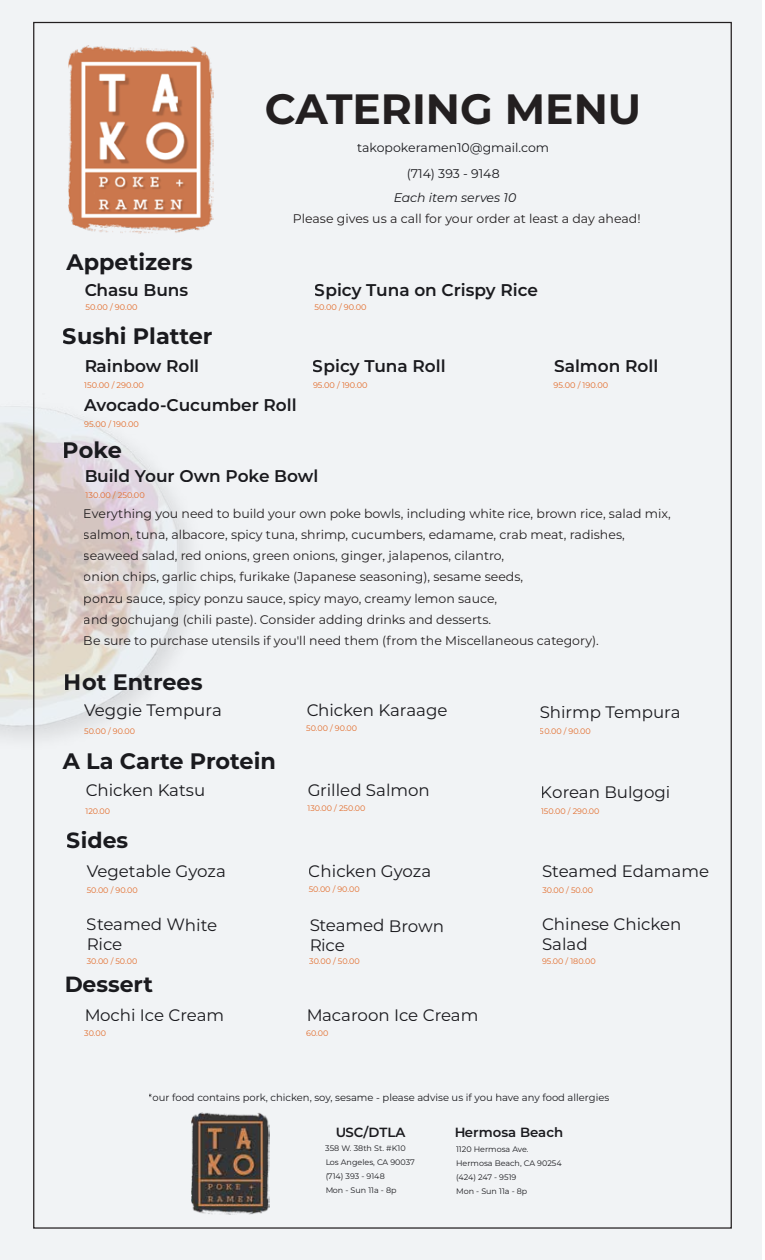
<style>
.page{position:relative;width:765px;height:1260px;background:#fff}
.page>*{position:absolute;margin:0;border:0;box-sizing:border-box;transform-origin:0 0}
.t1{font:700 42.38px "Montserrat";color:#231f20}
.t2{font:700 22.38px "Montserrat";color:#1a1a1e}
.t3{font:700 22px "Montserrat";color:#1a1a1e}
.t4{font:600 17px "Montserrat";color:#1a1a1e}
.t5{font:16.62px/20.2px "Montserrat";color:#1a1a1e}
.t6{font:600 13.38px "Montserrat";color:#1a1a1e}
.t7{font:12.5px/21.2px "Montserrat";color:#231f20}
.t8{font:12.5px/26.2px "Montserrat";color:#1a1a1e;text-align:center}
.t9{font:italic 12.5px "Montserrat";color:#1a1a1e}
.t10{font:10px "Montserrat";color:#1a1a1e}
.t11{font:8.12px "Montserrat";color:#e26b29}
.t12{font:8px "Montserrat";color:#e26b29}
.t13{font:8px/14px "Montserrat";color:#1a1a1e}
</style>
<div class="page">
<div style="left:0;top:0;width:761px;height:1260px;background:#f1f3f5"></div>
<img style="left:0;top:406px;width:189px;height:331px">
<img style="left:69px;top:45px;width:145px;height:189px">
<img style="left:191px;top:1113px;width:79px;height:102px">
<h1 class="t1" style="left:265px;top:78px;width:378px">CATERING MENU</h1>
<p class="t8" style="left:357px;top:134px;width:193px">takopokeramen10@gmail.com (714) 393 - 9148</p>
<p class="t9" style="left:394px;top:189px;width:124px">Each item serves 10</p>
<p class="t7" style="left:293px;top:208px;width:349px">Please gives us a call for your order at least a day ahead!</p>
<h2 class="t2" style="left:67px;top:246px;width:128px">Appetizers</h2>
<p class="t11" style="left:86px;top:302px;width:54px">50.00 / 90.00</p>
<h3 class="t4" style="left:84px;top:278px;width:106px">Chasu Buns</h3>
<h3 class="t4" style="left:315px;top:278px;width:225px">Spicy Tuna on Crispy Rice</h3>
<p class="t11" style="left:315px;top:302px;width:54px">50.00 / 90.00</p>
<h2 class="t2" style="left:63px;top:320px;width:151px">Sushi Platter</h2>
<h3 class="t4" style="left:84px;top:354px;width:116px">Rainbow Roll</h3>
<h3 class="t4" style="left:313px;top:354px;width:134px">Spicy Tuna Roll</h3>
<h3 class="t4" style="left:554px;top:354px;width:106px">Salmon Roll</h3>
<p class="t11" style="left:84px;top:379px;width:61px">150.00 / 290.00</p>
<p class="t11" style="left:84px;top:418px;width:56px">95.00 / 190.00</p>
<h3 class="t4" style="left:84px;top:393px;width:214px">Avocado-Cucumber Roll</h3>
<h2 class="t2" style="left:63px;top:434px;width:61px">Poke</h2>
<p class="t11" style="left:313px;top:379px;width:56px">95.00 / 190.00</p>
<p class="t11" style="left:554px;top:379px;width:56px">95.00 / 190.00</p>
<h3 class="t4" style="left:84px;top:464px;width:236px">Build Your Own Poke Bowl</h3>
<p class="t7" style="left:84px;top:502px;width:589px">Everything you need to build your own poke bowls, including white rice, brown rice, salad mix, salmon, tuna, albacore, spicy tuna, shrimp, cucumbers, edamame, crab meat, radishes, seaweed salad, red onions, green onions, ginger, jalapenos, cilantro,<br>onion chips, garlic chips, furikake (Japanese seasoning), sesame seeds,<br>ponzu sauce, spicy ponzu sauce, spicy mayo, creamy lemon sauce,<br>and gochujang (chili paste). Consider adding drinks and desserts.<br>Be sure to purchase utensils if you'll need them (from the Miscellaneous category).</p>
<h2 class="t2" style="left:64px;top:666px;width:140px">Hot Entrees</h2>
<p class="t12" style="left:306px;top:723px;width:53px">50.00 / 90.00</p>
<p class="t11" style="left:86px;top:489px;width:61px">130.00 / 250.00</p>
<h3 class="t5" style="left:306px;top:699px;width:143px">Chicken Karaage</h3>
<h3 class="t5" style="left:84px;top:699px;width:139px">Veggie Tempura</h3>
<h3 class="t5" style="left:540px;top:702px;width:142px">Shirmp Tempura</h3>
<p class="t12" style="left:84px;top:726px;width:53px">50.00 / 90.00</p>
<p class="t12" style="left:540px;top:726px;width:53px">50.00 / 90.00</p>
<h2 class="t2" style="left:63px;top:745px;width:215px">A La Carte Protein</h2>
<h3 class="t5" style="left:85px;top:779px;width:121px">Chicken Katsu</h3>
<h3 class="t5" style="left:307px;top:779px;width:124px">Grilled Salmon</h3>
<h3 class="t5" style="left:541px;top:782px;width:131px">Korean Bulgogi</h3>
<p class="t12" style="left:85px;top:806px;width:26px">120.00</p>
<p class="t12" style="left:307px;top:803px;width:60px">130.00 / 250.00</p>
<p class="t12" style="left:541px;top:806px;width:60px">150.00 / 290.00</p>
<h3 class="t3" style="left:67px;top:825px;width:63px">Sides</h3>
<h3 class="t5" style="left:87px;top:861px;width:141px">Vegetable Gyoza</h3>
<h3 class="t5" style="left:309px;top:860px;width:124px">Chicken Gyoza</h3>
<h3 class="t5" style="left:542px;top:861px;width:168px">Steamed Edamame</h3>
<p class="t12" style="left:87px;top:884px;width:53px">50.00 / 90.00</p>
<p class="t12" style="left:309px;top:884px;width:53px">50.00 / 90.00</p>
<p class="t12" style="left:542px;top:884px;width:52px">30.00 / 50.00</p>
<h3 class="t5" style="left:87px;top:913px;width:132px;rotate:1deg">Steamed White<br>Rice</h3>
<h3 class="t5" style="left:310px;top:914px;width:136px;rotate:1deg">Steamed Brown<br>Rice</h3>
<h3 class="t5" style="left:542px;top:914px;width:141px">Chinese Chicken<br>Salad</h3>
<p class="t12" style="left:87px;top:956px;width:52px">30.00 / 50.00</p>
<p class="t12" style="left:309px;top:956px;width:52px">30.00 / 50.00</p>
<p class="t12" style="left:542px;top:956px;width:55px">95.00 / 180.00</p>
<h3 class="t3" style="left:64px;top:968px;width:90px">Dessert</h3>
<h3 class="t5" style="left:84px;top:1004px;width:142px">Mochi Ice Cream</h3>
<h3 class="t5" style="left:306px;top:1004px;width:174px">Macaroon Ice Cream</h3>
<p class="t12" style="left:84px;top:1028px;width:23px">30.00</p>
<p class="t12" style="left:306px;top:1028px;width:24px">60.00</p>
<p class="t10" style="left:149px;top:1090px;width:462px">*our food contains pork, chicken, soy, sesame - please advise us if you have any food allergies</p>
<p class="t6" style="left:335px;top:1123px;width:72px">USC/DTLA</p>
<p class="t13" style="left:325px;top:1141px;width:91px">358 W. 38th St. #K10<br>Los Angeles, CA 90037 (714) 393 - 9148<br>Mon - Sun 11a - 8p</p>
<p class="t6" style="left:454px;top:1123px;width:111px">Hermosa Beach</p>
<p class="t13" style="left:456px;top:1142px;width:107px">1120 Hermosa Ave.<br>Hermosa Beach, CA 90254 (424) 247 - 9519<br>Mon - Sun 11a - 8p</p>
</div>
